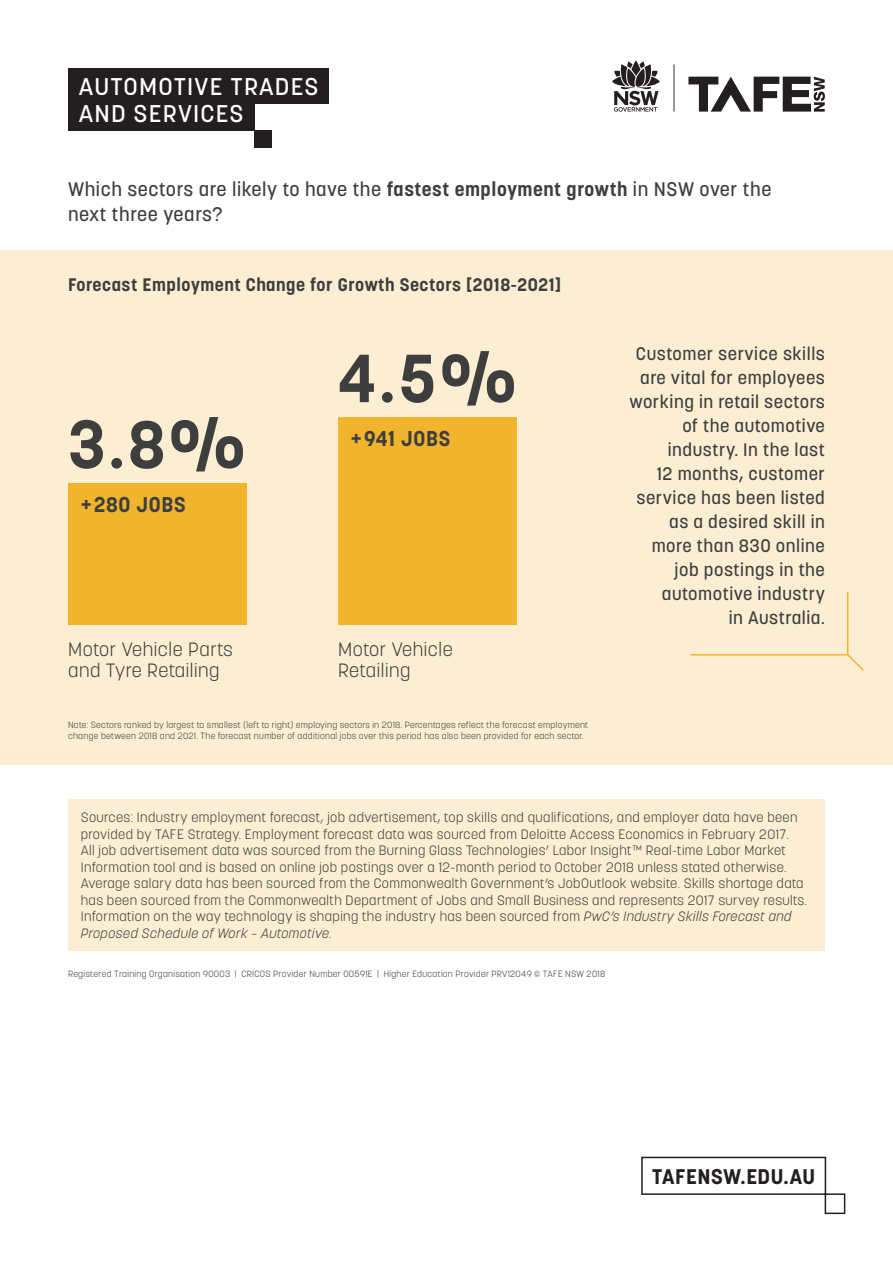
<style>
.page{position:relative;width:893px;height:1263px;background:#fff}
.page>*{position:absolute;margin:0;border:0;box-sizing:border-box;transform-origin:0 0}
.Table_text{font:700 67.2px "Korolev";color:#3e3e3f}
.H3_-_speech_bubble{font:500 24px "Korolev";letter-spacing:.05em;color:#fff}
.Table_text-2{font:700 21.15px "Korolev";letter-spacing:.03em;color:#3e3e3f}
.t1{font:700 21px "Korolev";letter-spacing:.02em;color:#231f20}
.H5{font:500 19.5px/24px "Korolev";letter-spacing:.03em;color:#3e3e3f}
.Table_text-3{font:300 19.05px/21.1px "Korolev";letter-spacing:.03em;color:#3e3e3f}
.PULL_QUOTE{font:500 18px/24px "Korolev";letter-spacing:.03em;color:#3e3e3f;text-align:right}
.Figure_header{font:700 18px "Korolev";letter-spacing:.03em;color:#3e3e3f}
.SOUCES_-_last_page{font:300 13.5px/16.5px "Korolev";letter-spacing:.03em;color:#3e3e3f}
.NOTE{font:300 9px/10.5px "Korolev";letter-spacing:.03em;color:#3e3e3f}
.s1{font-weight:700}
.s2{font-style:italic}
</style>
<div class="page">
<svg style="left:688px;top:77px;width:137px;height:35px"></svg>
<hr style="left:674px;top:64px;width:1px;height:48px;background:#231f20">
<svg style="left:612px;top:61px;width:48px;height:51px"></svg>
<div style="left:0;top:250px;width:893px;height:515px;background:#fbeed2"></div>
<div style="left:825px;top:1193px;width:20px;height:21px;border:2px solid #231f20"></div>
<svg style="left:690px;top:592px;width:174px;height:79px"></svg>
<div style="left:68px;top:68px;width:261px;height:35px;background:#231f20"></div>
<div style="left:68px;top:96px;width:186px;height:35px;background:#231f20"></div>
<div style="left:254px;top:131px;width:17px;height:17px;background:#231f20"></div>
<div style="left:68px;top:483px;width:179px;height:141px;background:#f1b52d"></div>
<div style="left:338px;top:417px;width:179px;height:207px;background:#f1b52d"></div>
<div style="left:68px;top:799px;width:757px;height:152px;background:#fbeed2"></div>
<div style="left:641px;top:1157px;width:185px;height:38px;border:2px solid #231f20"></div>
<p class="H3_-_speech_bubble" style="left:79px;top:71px;width:241px">AUTOMOTIVE TRADES</p>
<p class="H3_-_speech_bubble" style="left:79px;top:99px;width:166px">AND SERVICES</p>
<p class="H5" style="left:68px;top:178px;width:705px">Which sectors are likely to have the <span class="s1">fastest employment growth</span> in NSW over the next three years?</p>
<p class="Figure_header" style="left:68px;top:273px;width:495px">Forecast Employment Change for Growth Sectors [2018-2021]</p>
<p class="Table_text" style="left:68px;top:402px;width:180px">3.8%</p>
<p class="Table_text-2" style="left:81px;top:491px;width:106px">+280 JOBS</p>
<p class="Table_text-3" style="left:68px;top:639px;width:166px">Motor Vehicle Parts and Tyre Retailing</p>
<p class="Table_text" style="left:338px;top:336px;width:181px">4.5%</p>
<p class="Table_text-2" style="left:351px;top:425px;width:101px">+941 JOBS</p>
<p class="Table_text-3" style="left:338px;top:639px;width:116px">Motor Vehicle<br>Retailing</p>
<p class="NOTE" style="left:68px;top:720px;width:522px">Note: Sectors ranked by largest to smallest (left to right) employing sectors in 2018. Percentages reflect the forecast employment change between 2018 and 2021. The forecast number of additional jobs over this period has also been provided for each sector.</p>
<p class="PULL_QUOTE" style="left:629px;top:342px;width:197px">Customer service skills are vital for employees working in retail sectors of the automotive industry. In the last<br>12 months, customer service has been listed as a desired skill in more than 830 online job postings in the automotive industry<br>in Australia.</p>
<p class="SOUCES_-_last_page" style="left:81px;top:809px;width:728px">Sources: Industry employment forecast, job advertisement, top skills and qualifications, and employer data have been provided by TAFE Strategy. Employment forecast data was sourced from Deloitte Access Economics in February 2017.<br>All job advertisement data was sourced from the Burning Glass Technologies’ Labor Insight™ Real-time Labor Market Information tool and is based on online job postings over a 12-month period to October 2018 unless stated otherwise.<br>Average salary data has been sourced from the Commonwealth Government’s JobOutlook website. Skills shortage data has been sourced from the Commonwealth Department of Jobs and Small Business and represents 2017 survey results.<br>Information on the way technology is shaping the industry has been sourced from <span class="s2">PwC’s Industry Skills Forecast and Proposed Schedule of Work – Automotive.</span></p>
<p class="NOTE" style="left:68px;top:968px;width:539px">Registered Training Organisation 90003 | CRICOS Provider Number 00591E | Higher Education Provider PRV12049 © TAFE NSW 2018</p>
<p class="t1" style="left:652px;top:1163px;width:164px">TAFENSW.EDU.AU</p>
</div>
